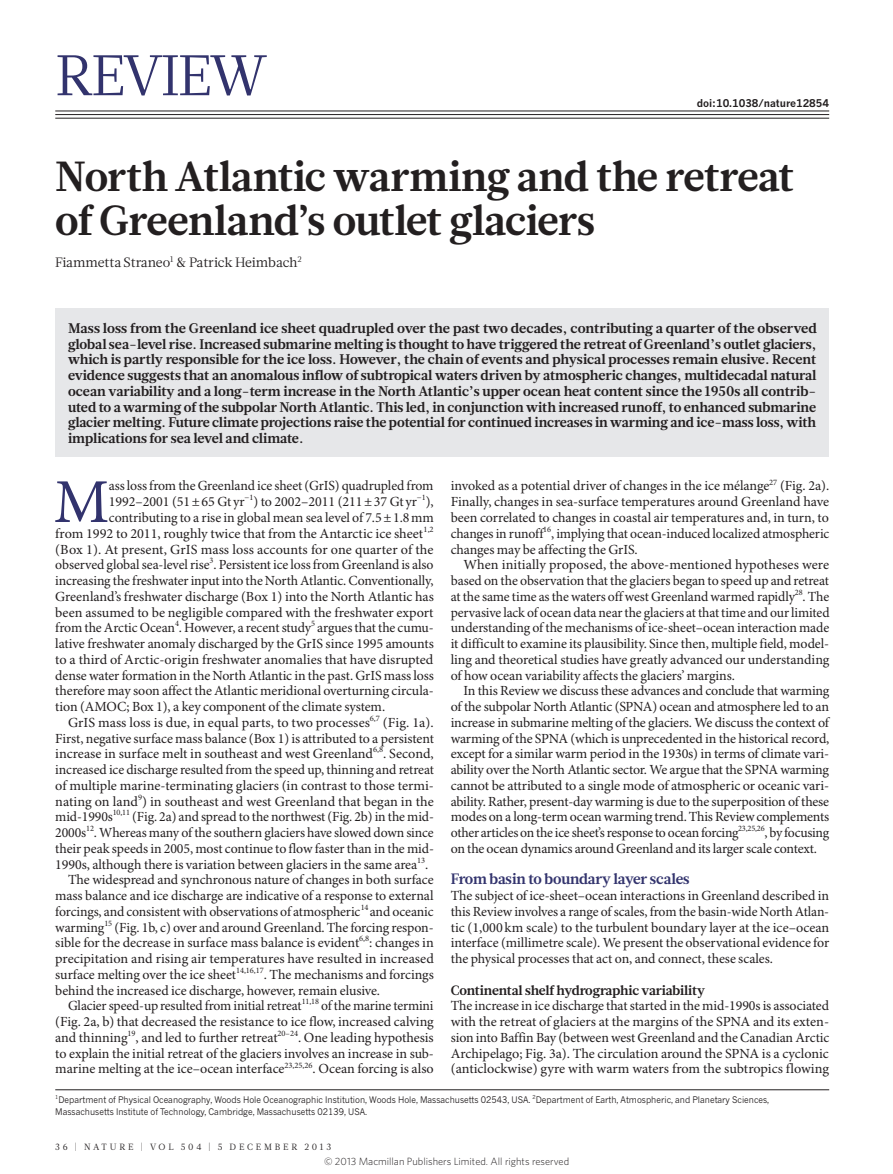
<style>
.page{position:relative;width:893px;height:1174px;background:#fff}
.page>*{position:absolute;margin:0;border:0;box-sizing:border-box;transform-origin:0 0}
.BODY_DROP_CAP{font:62.4px "Minion Pro";color:#32336d}
.SECTION_HEAD{font:57px "Glosa Math";letter-spacing:-.04em;color:#32336d}
.HEADING{font:700 42px/43.5px "Glosa Math";letter-spacing:-.02em;color:#231f20}
.CROSSHEAD{font:700 15px "Glosa Math";letter-spacing:-.01em;color:#32336d}
.BODY_INDENT{font:13.95px/15.8px "Minion Pro";letter-spacing:-.01em;color:#231f20;text-align:justify}
.BODY_DROP_CAP-2{font:13.95px "Minion Pro";letter-spacing:-.005em;color:#231f20}
.INTRO{font:700 13.95px/15.8px "Glosa Math";letter-spacing:-.01em;color:#231f20;text-align:justify}
.BODY_1ST_PARA{font:13.95px/15.8px "Minion Pro";letter-spacing:-.005em;color:#231f20;text-align:justify}
.CROSSHEAD_2{font:700 13.5px "Glosa Math";letter-spacing:-.005em;color:#231f20}
.AUTHORS{font:13.5px "Glosa Math";letter-spacing:-.005em;color:#231f20}
.t1{font:300 10.5px "Whitney";color:#231f20}
.DOI{font:700 10.5px "News Gothic MTOT";letter-spacing:-.005em;color:#231f20}
.AUTHOR_DETAILS{font:9px/12.8px "News Gothic MTOT";color:#231f20;scale:.95 1}
.t2{font:9px "Glosa Math";letter-spacing:.305em;color:#231f20}
</style>
<div class="page">
<hr style="left:55px;top:1089px;width:774px;height:1px;background:#231f20">
<div style="left:55px;top:308px;width:774px;height:148px;background:#e6e7e9"></div>
<hr style="left:55px;top:111px;width:774px;height:1px;background:#231f20">
<hr style="left:55px;top:114px;width:774px;height:1px;background:#231f20">
<hr style="left:55px;top:118px;width:774px;height:1px;background:#231f20">
<p class="SECTION_HEAD" style="left:55px;top:38px;width:214px">REVIEW</p>
<p class="DOI" style="left:697px;top:96px;width:134px">doi:10.1038/nature12854</p>
<p class="HEADING" style="left:55px;top:155px;width:740px">North Atlantic warming and the retreat of Greenland’s outlet glaciers</p>
<p class="AUTHORS" style="left:55px;top:254px;width:248px">Fiammetta Straneo<sup>1</sup> &amp; Patrick Heimbach<sup>2</sup></p>
<p class="INTRO" style="left:68px;top:320px;width:750px">Mass loss from the Greenland ice sheet quadrupled over the past two decades, contributing a quarter of the observed global sea-level rise. Increased submarine melting is thought to have triggered the retreat of Greenland’s outlet glaciers, which is partly responsible for the ice loss. However, the chain of events and physical processes remain elusive. Recent evidence suggests that an anomalous inflow of subtropical waters driven by atmospheric changes, multidecadal natural ocean variability and a long-term increase in the North Atlantic’s upper ocean heat content since the 1950s all contrib&shy;uted to a warming of the subpolar North Atlantic. This led, in conjunction with increased runoff, to enhanced submarine glacier melting. Future climate projections raise the potential for continued increases in warming and ice-mass loss, with implications for sea level and climate.</p>
<p class="BODY_DROP_CAP" style="left:54px;top:465px;width:57px">M</p>
<p class="BODY_DROP_CAP-2" style="left:109px;top:477px;width:326px">ass loss from the Greenland ice sheet (GrIS) quadrupled from</p>
<p class="BODY_DROP_CAP-2" style="left:109px;top:493px;width:326px">1992–2001 (51±65 Gt yr<sup>−1</sup>) to 2002–2011 (211±37 Gt yr<sup>−1</sup>),</p>
<p class="BODY_DROP_CAP-2" style="left:109px;top:509px;width:326px">contributing to a rise in global mean sea level of 7.5±1.8mm</p>
<p class="BODY_DROP_CAP-2" style="left:55px;top:525px;width:380px">from 1992 to 2011, roughly twice that from the Antarctic ice sheet<sup>1,2</sup></p>
<p class="BODY_DROP_CAP-2" style="left:55px;top:540px;width:380px">(Box 1). At present, GrIS mass loss accounts for one quarter of the</p>
<p class="BODY_DROP_CAP-2" style="left:55px;top:556px;width:380px">observed global sea-level rise<sup>3</sup>. Persistent ice loss from Greenland is also</p>
<p class="BODY_DROP_CAP-2" style="left:55px;top:572px;width:380px">increasing the freshwater input into the North Atlantic. Conventionally,</p>
<p class="BODY_DROP_CAP-2" style="left:55px;top:588px;width:380px">Greenland’s freshwater discharge (Box 1) into the North Atlantic has</p>
<p class="BODY_DROP_CAP-2" style="left:55px;top:603px;width:380px">been assumed to be negligible compared with the freshwater export</p>
<p class="BODY_DROP_CAP-2" style="left:55px;top:619px;width:380px">from the Arctic Ocean<sup>4</sup>. However, a recent study<sup>5</sup> argues that the cumu-</p>
<p class="BODY_DROP_CAP-2" style="left:55px;top:635px;width:380px">lative freshwater anomaly discharged by the GrIS since 1995 amounts</p>
<p class="BODY_DROP_CAP-2" style="left:55px;top:651px;width:380px">to a third of Arctic-origin freshwater anomalies that have disrupted</p>
<p class="BODY_DROP_CAP-2" style="left:55px;top:666px;width:380px">dense water formation in the North Atlantic in the past. GrIS mass loss</p>
<p class="BODY_DROP_CAP-2" style="left:55px;top:682px;width:380px">therefore may soon affect the Atlantic meridional overturning circula-</p>
<p class="BODY_DROP_CAP-2" style="left:55px;top:698px;width:331px">tion (AMOC; Box 1), a key component of the climate system.</p>
<p class="BODY_INDENT" style="left:55px;top:715px;width:380px;text-indent:13px">GrIS mass loss is due, in equal parts, to two processes<sup>6,7</sup> (Fig. 1a).<br>First, negative surface mass balance (Box 1) is attributed to a persistent increase in surface melt in southeast and west Greenland<sup>6,8</sup>. Second, increased ice discharge resulted from the speed up, thinning and retreat of multiple marine-terminating glaciers (in contrast to those termi&shy;nating on land<sup>9</sup>) in southeast and west Greenland that began in the mid-1990s<sup>10,11</sup> (Fig. 2a) and spread to the northwest (Fig. 2b) in the mid-2000s<sup>12</sup>. Whereas many of the southern glaciers have slowed down since their peak speeds in 2005, most continue to flow faster than in the mid-1990s, although there is variation between glaciers in the same area<sup>13</sup>.</p>
<p class="BODY_INDENT" style="left:55px;top:872px;width:380px;text-indent:13px">The widespread and synchronous nature of changes in both surface mass balance and ice discharge are indicative of a response to external forcings, and consistent with observations of atmospheric<sup>14</sup> and oceanic warming<sup>15</sup> (Fig. 1b, c) over and around Greenland. The forcing respon&shy;sible for the decrease in surface mass balance is evident<sup>6,8</sup>: changes in precipitation and rising air temperatures have resulted in increased surface melting over the ice sheet<sup>14,16,17</sup>. The mechanisms and forcings behind the increased ice discharge, however, remain elusive.</p>
<p class="BODY_INDENT" style="left:55px;top:998px;width:380px;text-indent:13px">Glacier speed-up resulted from initial retreat<sup>11,18</sup> of the marine termini (Fig. 2a, b) that decreased the resistance to ice flow, increased calving and thinning<sup>19</sup>, and led to further retreat<sup>20–24</sup>. One leading hypothesis to explain the initial retreat of the glaciers involves an increase in sub&shy;marine melting at the ice–ocean interface<sup>23,25,26</sup>. Ocean forcing is also</p>
<p class="BODY_INDENT" style="left:451px;top:479px;width:380px">invoked as a potential driver of changes in the ice mélange<sup>27</sup> (Fig. 2a).<br>Finally, changes in sea-surface temperatures around Greenland have been correlated to changes in coastal air temperatures and, in turn, to changes in runoff<sup>16</sup>, implying that ocean-induced localized atmospheric changes may be affecting the GrIS.</p>
<p class="BODY_INDENT" style="left:451px;top:557px;width:380px;text-indent:13px">When initially proposed, the above-mentioned hypotheses were based on the observation that the glaciers began to speed up and retreat at the same time as the waters off west Greenland warmed rapidly<sup>28</sup>. The pervasive lack of ocean data near the glaciers at that time and our limited understanding of the mechanisms of ice-sheet–ocean interaction made it difficult to examine its plausibility. Since then, multiple field, model&shy;ling and theoretical studies have greatly advanced our understanding of how ocean variability affects the glaciers’ margins.</p>
<p class="BODY_INDENT" style="left:451px;top:683px;width:380px;text-indent:13px">In this Review we discuss these advances and conclude that warming of the subpolar North Atlantic (SPNA) ocean and atmosphere led to an increase in submarine melting of the glaciers. We discuss the context of warming of the SPNA (which is unprecedented in the historical record, except for a similar warm period in the 1930s) in terms of climate vari&shy;ability over the North Atlantic sector. We argue that the SPNA warming cannot be attributed to a single mode of atmospheric or oceanic vari&shy;ability. Rather, present-day warming is due to the superposition of these modes on a long-term ocean warming trend. This Review complements other articles on the ice sheet’s response to ocean forcing<sup>23,25,26</sup>, by focusing on the ocean dynamics around Greenland and its larger scale context.</p>
<p class="CROSSHEAD" style="left:451px;top:869px;width:240px">From basin to boundary layer scales</p>
<p class="BODY_1ST_PARA" style="left:451px;top:888px;width:380px">The subject of ice-sheet–ocean interactions in Greenland described in this Review involves a range of scales, from the basin-wide North Atlan&shy;tic (1,000km scale) to the turbulent boundary layer at the ice–ocean interface (millimetre scale). We present the observational evidence for the physical processes that act on, and connect, these scales.</p>
<p class="CROSSHEAD_2" style="left:451px;top:981px;width:256px">Continental shelf hydrographic variability</p>
<p class="BODY_1ST_PARA" style="left:451px;top:998px;width:380px">The increase in ice discharge that started in the mid-1990s is associated with the retreat of glaciers at the margins of the SPNA and its exten&shy;sion into Baffin Bay (between west Greenland and the Canadian Arctic Archipelago; Fig. 3a). The circulation around the SPNA is a cyclonic (anticlockwise) gyre with warm waters from the subtropics flowing</p>
<p class="AUTHOR_DETAILS" style="left:55px;top:1093px;width:753px"><sup>1</sup>Department of Physical Oceanography, Woods Hole Oceanographic Institution, Woods Hole, Massachusetts 02543, USA. <sup>2</sup>Department of Earth, Atmospheric, and Planetary Sciences,<br>Massachusetts Institute of Technology, Cambridge, Massachusetts 02139, USA.</p>
<p class="t2" style="left:55px;top:1141px;width:277px">36 | NATURE | VOL 504 | 5 DECEMBER 2013</p>
<p class="t1" style="left:324px;top:1154px;width:247px">© 2013 Macmillan Publishers Limited. All rights reserved</p>
</div>
